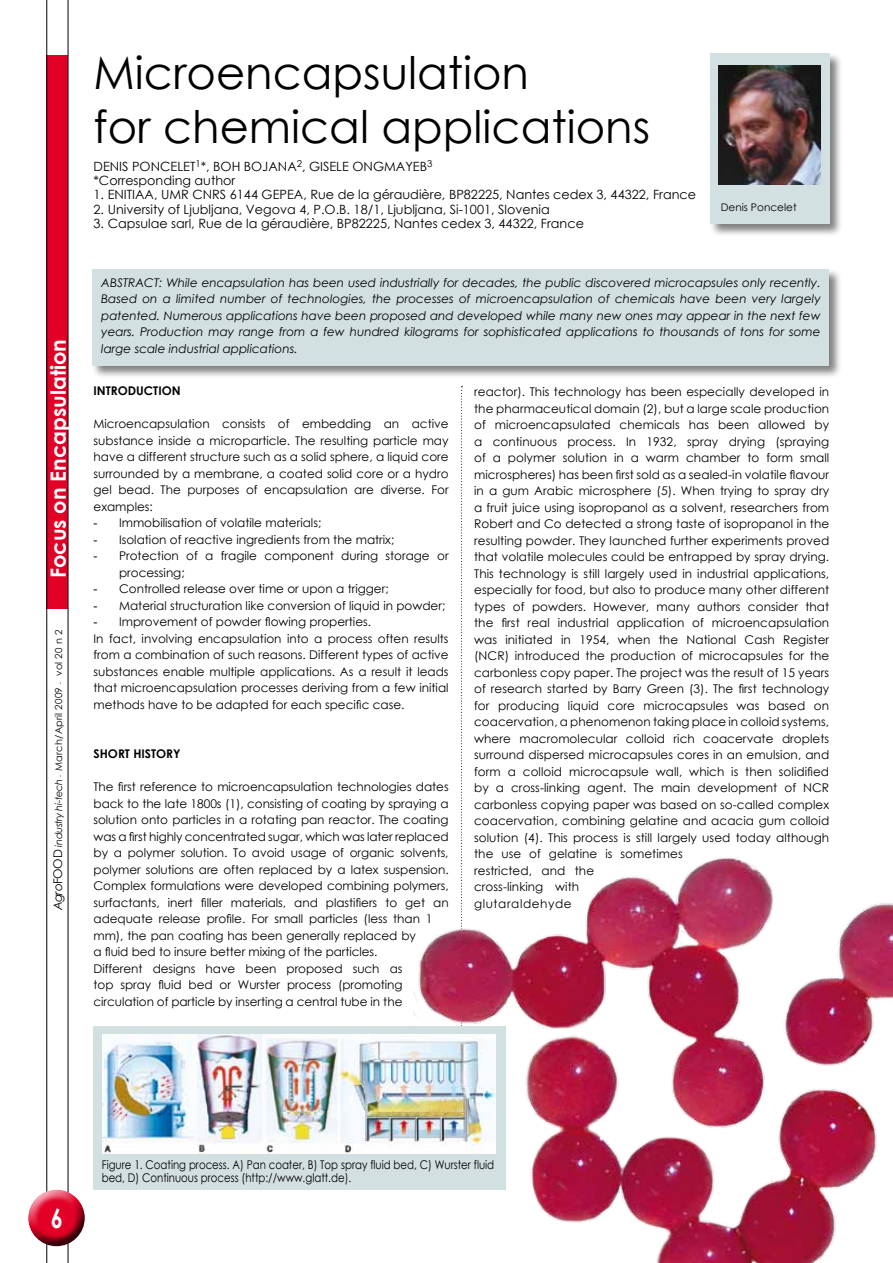
<style>
.page{position:relative;width:893px;height:1263px;background:#fff}
.page>*{position:absolute;margin:0;border:0;box-sizing:border-box;transform-origin:0 0}
.t1{font:45px/54px "Century Gothic";color:#000}
.t2{font:700 27px "Century Gothic";color:#fff;scale:.8 1}
.t3{font:700 21px "Century Gothic";color:#fff}
.t4{font:12.75px/14.2px "Century Gothic";color:#000}
.t5{font:12px/16.5px "Century Gothic";color:#000}
.t6{font:italic 12px/16.5px "Century Gothic";color:#000;text-align:justify}
.t7{font:12px/12.8px "Century Gothic";color:#000;scale:.85 1}
.t8{font:700 12px "Century Gothic";color:#000}
.t9{font:10.5px "Century Gothic";color:#000}
.t10{font:9.75px "Century Gothic";letter-spacing:.025em;color:#000}
.s1{font-style:italic;font-size:12px}
.s2{font-size:12px}
.s3{font-style:italic}
.s4{font-size:6px}
.s5{font-family:"Arial"}
</style>
<div class="page">
<div style="left:47px;top:55px;width:21px;height:554px;background:#e20026"></div>
<hr style="left:47px;top:0;width:1px;height:1263px;background:#000">
<hr style="left:68px;top:0;width:1px;height:1263px;background:#000">
<div style="left:27px;top:1186px;width:60px;height:43px;background:#fff;opacity:.75"></div>
<div style="left:27px;top:1197px;width:60px;height:49px;background:#000;opacity:.75"></div>
<svg style="left:461px;top:386px;width:1px;height:461px"></svg>
<div style="left:709px;top:52px;width:134px;height:185px;background:#000;opacity:.5"></div>
<div style="left:711px;top:54px;width:119px;height:170px;background:#d3e0e2"></div>
<img style="left:718px;top:65px;width:102px;height:119px">
<div style="left:91px;top:268px;width:752px;height:111px;background:#000;opacity:.5"></div>
<div style="left:93px;top:269px;width:736px;height:97px;background:#d3e0e2"></div>
<div style="left:94px;top:1026px;width:412px;height:163px;background:#d3e0e2"></div>
<img style="left:103px;top:1035px;width:310px;height:119px">
<img style="left:413px;top:848px;width:480px;height:415px">
<h3 class="t3" style="left:42px;top:578px;width:241px;rotate:-90deg">FOCUS ON ENCAPSULATION</h3>
<p class="t10" style="left:52px;top:910px;width:282px;rotate:-90deg"><span class="s1">Agro</span><span class="s2">Food</span> <span class="s3">industry hi-tech</span> <span class="s4">-</span> March/April 2009 <span class="s4">-</span> vol 20 n 2</p>
<h1 class="t1" style="left:94px;top:45px;width:558px">Microencapsulation<br>for chemical applications</h1>
<p class="t4" style="left:94px;top:159px;width:340px">denis poncelet<sup>1</sup>*, boh bojana<sup>2</sup>, gisele ongmayeb<sup>3 </sup>*Corresponding author</p>
<p class="t4" style="left:94px;top:187px;width:604px">1. enitiaa, umr cnrs 6144 gepea, Rue de la géraudière, BP82225, N antes cedex 3, 44322, France</p>
<p class="t4" style="left:94px;top:202px;width:458px">2. U niversity of Ljubljana, Vegova 4, P.O.B. 18/1, Ljubljana, Si-1001, Slovenia</p>
<p class="t4" style="left:94px;top:216px;width:492px">3. Capsulae sarl, Rue de la géraudière, BP82225, N antes cedex 3, 44322, France</p>
<p class="t9" style="left:721px;top:200px;width:77px">Denis Poncelet</p>
<p class="t6" style="left:101px;top:274px;width:721px">ABSTRACT: While encapsulation has been used industrially for decades, the public discovered microcapsules only recently.<br>Based on a limited number of technologies, the processes of microencapsulation of chemicals have been very largely patented. Numerous applications have been proposed and developed while many new ones may appear in the next few years. Production may range from a few hundred kilograms for sophisticated applications to thousands of tons for some large scale industrial applications.</p>
<p class="t8" style="left:94px;top:382px;width:89px">INTRODUCTION</p>
<p class="t5" style="left:94px;top:416px;width:357px;text-align:justify">Microencapsulation consists of embedding an active substance inside a microparticle. The resulting particle may have a different structure such as a solid sphere, a liquid core surrounded by a membrane, a coated solid core or a hydro gel bead. The purposes of encapsulation are diverse. For examples:</p>
<p class="t5" style="left:94px;top:515px;width:229px"><span class="s5">-</span> Immobilisation of volatile materials;</p>
<p class="t5" style="left:94px;top:531px;width:302px"><span class="s5">-</span> Isolation of reactive ingredients from the matrix;</p>
<p class="t5" style="left:119px;top:548px;width:331px;text-indent:-26px"><span class="s5">-</span> Protection of a fragile component during storage or processing;</p>
<p class="t5" style="left:94px;top:581px;width:297px"><span class="s5">-</span> Controlled release over time or upon a trigger;</p>
<p class="t5" style="left:94px;top:597px;width:353px"><span class="s5">-</span> Material structuration like conversion of liquid in powder;</p>
<p class="t5" style="left:94px;top:614px;width:357px"><span class="s5">-</span> Improvement of powder flowing properties.<br>In fact, involving encapsulation into a process often results from a combination of such reasons. Different types of active substances enable multiple applications. As a result it leads that microencapsulation processes deriving from a few initial methods have to be adapted for each specific case.</p>
<p class="t8" style="left:94px;top:745px;width:89px">SHORT HISTORY</p>
<p class="t5" style="left:94px;top:779px;width:357px">The first reference to microencapsulation technologies dates back to the late 1800s (1), consisting of coating by spraying a solution onto particles in a rotating pan reactor. The coating was a first highly concentrated sugar, which was later replaced by a polymer solution. To avoid usage of organic solvents, polymer solutions are often replaced by a latex suspension.<br>Complex formulations were developed combining polymers, surfactants, inert filler materials, and plastifiers to get an adequate release profile. For small particles (less than 1 mm), the pan coating has been generally replaced by<br>a fluid bed to insure better mixing of the particles.<br>Different designs have been proposed such as<br>top spray fluid bed or Wurster process (promoting circulation of particle by inserting a central tube in the</p>
<p class="t5" style="left:474px;top:384px;width:357px">reactor). This technology has been especially developed in the pharmaceutical domain (2), but a large scale production of microencapsulated chemicals has been allowed by a continuous process. In 1932, spray drying (spraying of a polymer solution in a warm chamber to form small microspheres) has been first sold as a sealed-in volatile flavour in a gum Arabic microsphere (5). When trying to spray dry a fruit juice using isopropanol as a solvent, researchers from Robert and Co detected a strong taste of isopropanol in the resulting powder. They launched further experiments proved that volatile molecules could be entrapped by spray drying.<br>This technology is still largely used in industrial applications, especially for food, but also to produce many other different types of powders. H owever, many authors consider that the first real industrial application of microencapsulation was initiated in 1954, when the N ational Cash Register (ncr) introduced the production of microcapsules for the carbonless copy paper. The project was the result of 15 years of research started by Barry Green (3). The first technology for producing liquid core microcapsules was based on coacervation, a phenomenon taking place in colloid systems, where macromolecular colloid rich coacervate droplets surround dispersed microcapsules cores in an emulsion, and form a colloid microcapsule wall, which is then solidified by a cross-linking agent. The main development of ncr carbonless copying paper was based on so-called complex coacervation, combining gelatine and acacia gum colloid solution (4). This process is still largely used today although the use of gelatine is sometimes<br>restricted, and the<br>cross-linking with<br>glutaraldehyde</p>
<h2 class="t2" style="left:51px;top:1198px;width:17px">6</h2>
<p class="t7" style="left:102px;top:1158px;width:463px">Figure 1. Coating process. A) Pan coater, B) Top spray fluid bed, C) Wurster fluid bed, D) Continuous process (http://www.glatt.de).</p>
</div>
